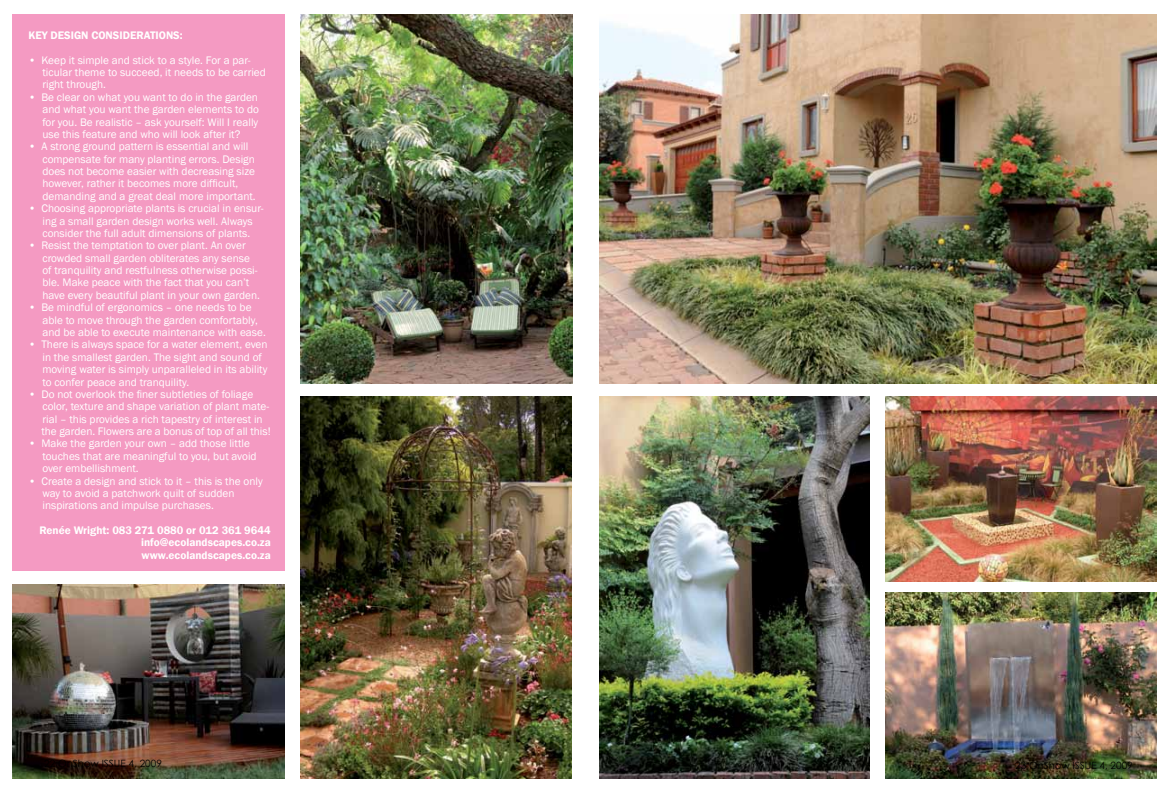
<style>
.page{position:relative;width:1170px;height:794px;background:#fff}
.page>*{position:absolute;margin:0;border:0;box-sizing:border-box;transform-origin:0 0}
.t1{font:11.25px/12.4px "Franklin Gothic";color:#fff}
.t2{font:600 11.25px/12.4px "Franklin Gothic";color:#fff;text-align:justify}
.t3{font:10px "Century Gothic";color:#000}
</style>
<div class="page">
<img style="left:300px;top:396px;width:271px;height:382px">
<div style="left:12px;top:14px;width:272px;height:556px;background:#f49ac2"></div>
<img style="left:12px;top:585px;width:273px;height:194px">
<img style="left:300px;top:14px;width:272px;height:370px">
<img style="left:599px;top:14px;width:556px;height:370px">
<img style="left:599px;top:396px;width:270px;height:383px">
<img style="left:885px;top:592px;width:270px;height:187px">
<img style="left:885px;top:396px;width:270px;height:185px">
<p class="t2" style="left:28px;top:29px;width:156px">KEY DESIGN CONSIDERATIONS:</p>
<p class="t1" style="left:42px;top:54px;width:225px;text-indent:-14px">• Keep it simple and stick to a style. For a par&shy;ticular theme to succeed, it needs to be carried right through.</p>
<p class="t1" style="left:42px;top:91px;width:218px;text-align:justify;text-indent:-14px">• Be clear on what you want to do in the garden and what you want the garden elements to do for you. Be realistic – ask yourself: Will I really use this feature and who will look after it?</p>
<p class="t1" style="left:42px;top:141px;width:215px;text-indent:-14px">• A strong ground pattern is essential and will compensate for many planting errors. Design does not become easier with decreasing size however, rather it becomes more difficult, demanding and a great deal more important.</p>
<p class="t1" style="left:28px;top:202px;width:237px;text-align:center">• Choosing appropriate plants is crucial in ensur&shy;ing a small garden design works well. Always consider the full adult dimensions of plants.</p>
<p class="t1" style="left:42px;top:240px;width:219px;text-indent:-14px">• Resist the temptation to over plant. An over crowded small garden obliterates any sense of tranquility and restfulness otherwise possi&shy;ble. Make peace with the fact that you can’t have every beautiful plant in your own garden.</p>
<p class="t1" style="left:42px;top:301px;width:225px;text-indent:-14px">• Be mindful of ergonomics – one needs to be able to move through the garden comfortably, and be able to execute maintenance with ease.</p>
<p class="t1" style="left:42px;top:339px;width:226px;text-indent:-14px">• There is always space for a water element, even in the smallest garden. The sight and sound of moving water is simply unparalleled in its ability to confer peace and tranquility.</p>
<p class="t1" style="left:41px;top:388px;width:231px;text-indent:-13px">• Do not overlook the finer subtleties of foliage color, texture and shape variation of plant mate&shy;rial – this provides a rich tapestry of interest in the garden. Flowers are a bonus of top of all this!</p>
<p class="t1" style="left:42px;top:438px;width:216px;text-indent:-14px">• Make the garden your own – add those little touches that are meaningful to you, but avoid over embellishment.</p>
<p class="t1" style="left:42px;top:475px;width:222px;text-indent:-14px">• Create a design and stick to it – this is the only way to avoid a patchwork quilt of sudden inspirations and impulse purchases.</p>
<p class="t2" style="left:141px;top:524px;width:131px;text-indent:-102px">Renée Wright: 083 271 0880 or 012 361 9644 info@ecolandscapes.co.za www.ecolandscapes.co.za</p>
<p class="t3" style="left:44px;top:756px;width:119px">22 OnShow ISSUE 4, 2009</p>
<p class="t3" style="left:1015px;top:758px;width:119px">23 OnShow ISSUE 4, 2009</p>
</div>
